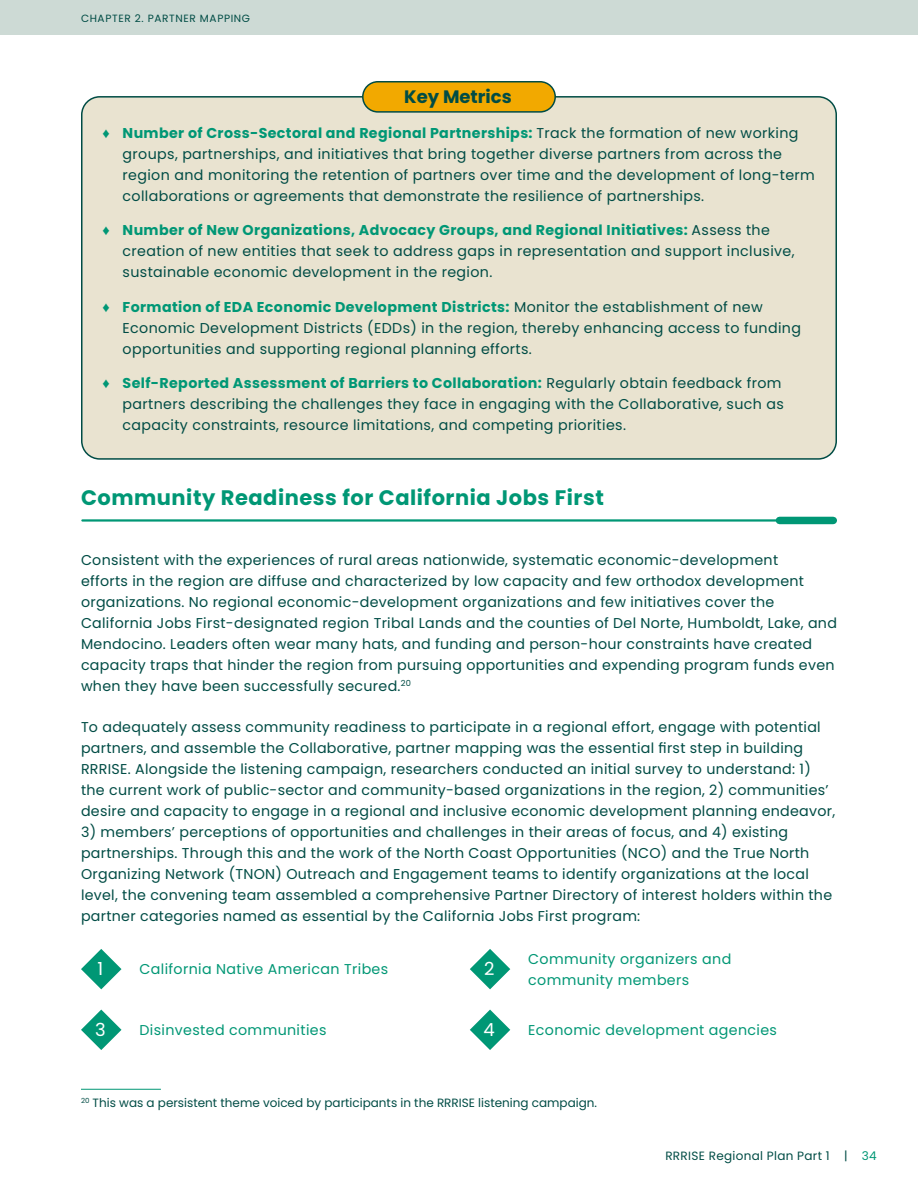
<style>
.page{position:relative;width:918px;height:1188px;background:#fff}
.page>*{position:absolute;margin:0;border:0;box-sizing:border-box;transform-origin:0 0}
.t1{font:700 21px "Poppins";letter-spacing:.025em;color:#009775}
.t2{font:700 18px "Poppins";color:#004c45}
.t3{font:18px "Poppins";color:#fff}
.t4{font:14.25px/21px "Poppins";letter-spacing:.02em;color:#004c45}
.t5{font:14.25px/21px "Poppins";letter-spacing:.025em;color:#009775}
.t6{font:12px "Poppins";color:#004c45}
.t7{font:12px "Poppins";letter-spacing:.025em;color:#004c45}
.t8{font:10.5px "Poppins";letter-spacing:.06em;color:#004c45}
.s1{font-family:"Arial";color:#009775}
.s2{font-weight:700;color:#009775}
.s3{font-style:inherit}
.s4{color:#009775}
</style>
<div class="page">
<div style="left:0;top:0;width:918px;height:35px;background:#cddad5"></div>
<div style="left:82px;top:97px;width:754px;height:362px;background:#e9e3d0;border-radius:18px"></div>
<div style="left:81px;top:96px;width:756px;height:364px;border:2px solid #004c45;border-radius:18px"></div>
<div style="left:363px;top:82px;width:192px;height:30px;background:#f2a900;border-radius:15px"></div>
<div style="left:362px;top:81px;width:194px;height:32px;border:2px solid #004c45;border-radius:15px"></div>
<hr style="left:81px;top:1089px;width:80px;height:1px;background:#009775">
<svg style="left:81px;top:949px;width:41px;height:40px"></svg>
<svg style="left:81px;top:1010px;width:41px;height:40px"></svg>
<svg style="left:470px;top:949px;width:40px;height:40px"></svg>
<svg style="left:470px;top:1010px;width:40px;height:40px"></svg>
<hr style="left:82px;top:519px;width:754px;height:3px;background:#009775">
<div style="left:779px;top:517px;width:54px;height:7px;background:#009775"></div>
<p class="t8" style="left:81px;top:12px;width:171px">CHAPTER 2. PARTNER MAPPING</p>
<p class="t2" style="left:404px;top:86px;width:109px">Key Metrics</p>
<p class="t4" style="left:123px;top:122px;width:694px;text-indent:-20px"><span class="s1">♦</span> <span class="s2">Number of Cross-Sectoral and Regional Partnerships:</span> <span class="s3">Track</span> the formation of new working groups, partnerships, and initiatives that bring together diverse partners from across the region and monitoring the retention of partners over time and the development of long-term collaborations or agreements that demonstrate the resilience of partnerships.</p>
<p class="t4" style="left:123px;top:220px;width:674px;text-indent:-20px"><span class="s1">♦</span> <span class="s2">Number of New Organizations, Advocacy Groups, and Regional Initiatives:</span> Assess the creation of new entities that seek to address gaps in representation and support inclusive, sustainable economic development in the region.</p>
<p class="t4" style="left:123px;top:296px;width:680px;text-indent:-20px"><span class="s1">♦</span> <span class="s2">Formation of EDA Economic Development Districts:</span> Monitor the establishment of new<br>Economic Development Districts (EDDs) in the region, thereby enhancing access to funding opportunities and supporting regional planning efforts.</p>
<p class="t4" style="left:123px;top:373px;width:663px;text-indent:-20px"><span class="s1">♦</span> <span class="s2">Self-Reported Assessment of Barriers to Collaboration:</span> Regularly obtain feedback from partners describing the challenges they face in engaging with the Collaborative, such as capacity constraints, resource limitations, and competing priorities.</p>
<h1 class="t1" style="left:81px;top:485px;width:524px">Community Readiness for California Jobs First</h1>
<p class="t4" style="left:81px;top:550px;width:758px">Consistent with the experiences of rural areas nationwide, systematic economic-development<br>efforts in the region are diffuse and characterized by low capacity and few orthodox development organizations. No regional economic-development organizations and few initiatives cover the California Jobs First-designated region Tribal Lands and the counties of Del Norte, Humboldt, Lake, and Mendocino. Leaders often wear many hats, and funding and person-hour constraints have created capacity traps that hinder the region from pursuing opportunities and expending program funds even when they have been successfully secured.<sup>20</sup></p>
<p class="t4" style="left:81px;top:717px;width:756px">To adequately assess community readiness to participate in a regional effort, engage with potential partners, and assemble the Collaborative, partner mapping was the essential first step in building RRRISE. Alongside the listening campaign, researchers conducted an initial survey to understand: 1) the current work of public-sector and community-based organizations in the region, 2) communities’ desire and capacity to engage in a regional and inclusive economic development planning endeavor,</p>
<p class="t4" style="left:81px;top:822px;width:753px">3) members’ perceptions of opportunities and challenges in their areas of focus, and 4) existing partnerships. Through this and the work of the North Coast Opportunities (NCO) and the True North Organizing Network (TNON) Outreach and Engagement teams to identify organizations at the local level, the convening team assembled a comprehensive Partner Directory of interest holders within the partner categories named as essential by the California Jobs First program:</p>
<p class="t3" style="left:98px;top:959px;width:7px">1</p>
<p class="t3" style="left:95px;top:1019px;width:12px">3</p>
<p class="t5" style="left:140px;top:959px;width:250px">California Native American Tribes</p>
<p class="t5" style="left:140px;top:1019px;width:189px">Disinvested communities</p>
<p class="t3" style="left:484px;top:959px;width:12px">2</p>
<p class="t3" style="left:484px;top:1019px;width:13px">4</p>
<p class="t5" style="left:528px;top:948px;width:205px">Community organizers and community members</p>
<p class="t5" style="left:528px;top:1019px;width:250px">Economic development agencies</p>
<p class="t6" style="left:81px;top:1096px;width:518px"><sup>20</sup> This was a persistent theme voiced by participants in the RRRISE listening campaign.</p>
<p class="t7" style="left:665px;top:1149px;width:213px">RRRISE Regional Plan Part 1 <span class="s3">|</span> <span class="s4">34</span></p>
</div>
